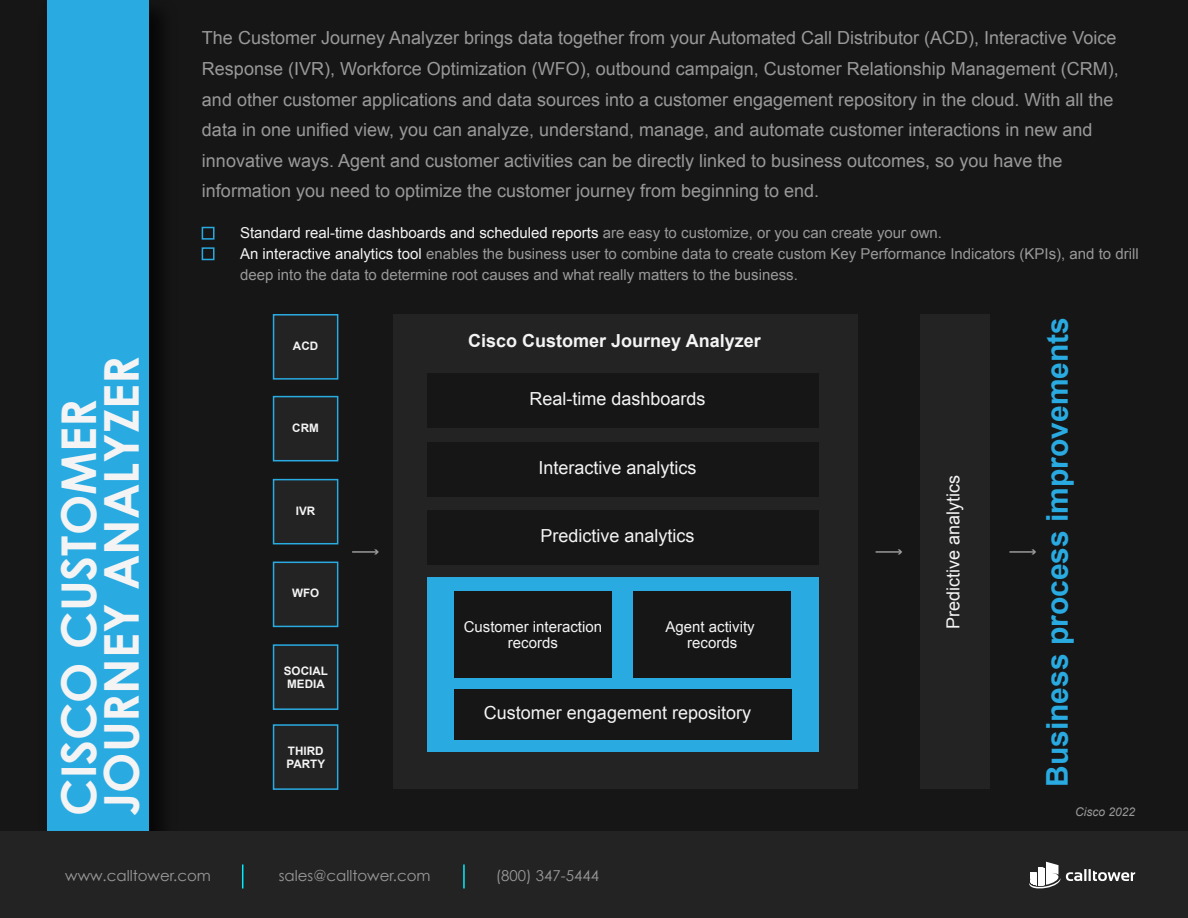
<style>
.page{position:relative;width:1188px;height:918px;background:#161616}
.page>*{position:absolute;margin:0;border:0;box-sizing:border-box;transform-origin:0 0}
.t1{font:700 48px/42.6px "Century Gothic";color:#f4f4f4}
.t2{font:700 30px "Arial";color:#29abe2}
.t3{font:18px/30.6px "Arial";color:#999}
.t4{font:18px "Arial";color:#f4f4f4}
.t5{font:700 18px "Arial";color:#f4f4f4}
.t6{font:15px/21.1px "Arial";color:#999}
.t7{font:15px "Century Gothic";color:#999}
.t8{font:15px/16px "Arial";color:#f4f4f4;text-align:center}
.t9{font:italic 12px "Arial";color:#999}
.t10{font:700 11.7px/13px "Arial";color:#f4f4f4}
.s1{color:#f4f4f4}
</style>
<div class="page">
<img style="left:47px;top:0;width:112px;height:831px">
<div style="left:48px;top:0;width:101px;height:869px;background:#29abe2"></div>
<div style="left:0;top:831px;width:1188px;height:87px;background:#232323"></div>
<svg style="left:1029px;top:862px;width:106px;height:27px"></svg>
<svg style="left:242px;top:864px;width:1px;height:24px"></svg>
<hr style="left:463px;top:864px;width:2px;height:24px;background:#00edfb">
<div style="left:202px;top:227px;width:13px;height:13px;border:2px solid #29abe2"></div>
<div style="left:202px;top:247px;width:13px;height:13px;border:2px solid #29abe2"></div>
<div style="left:273px;top:314px;width:65px;height:66px;background:#232323;border:2px solid #29abe2"></div>
<div style="left:273px;top:396px;width:65px;height:65px;background:#232323;border:2px solid #29abe2"></div>
<div style="left:273px;top:479px;width:65px;height:65px;background:#232323;border:2px solid #29abe2"></div>
<div style="left:273px;top:562px;width:65px;height:65px;background:#232323;border:2px solid #29abe2"></div>
<div style="left:273px;top:644px;width:65px;height:66px;background:#232323;border:2px solid #29abe2"></div>
<div style="left:273px;top:724px;width:65px;height:66px;background:#232323;border:2px solid #29abe2"></div>
<div style="left:393px;top:315px;width:465px;height:474px;background:#232323"></div>
<div style="left:920px;top:315px;width:70px;height:474px;background:#232323"></div>
<div style="left:427px;top:373px;width:392px;height:54px;background:#161616"></div>
<div style="left:427px;top:442px;width:392px;height:55px;background:#161616"></div>
<div style="left:427px;top:510px;width:392px;height:54px;background:#161616"></div>
<div style="left:427px;top:578px;width:392px;height:174px;background:#29abe2"></div>
<div style="left:454px;top:591px;width:158px;height:86px;background:#161616"></div>
<div style="left:454px;top:689px;width:337px;height:50px;background:#161616"></div>
<div style="left:633px;top:591px;width:158px;height:86px;background:#161616"></div>
<hr style="left:352px;top:551px;width:25px;height:2px;background:#999">
<svg style="left:374px;top:549px;width:5px;height:5px"></svg>
<hr style="left:876px;top:551px;width:25px;height:2px;background:#999">
<svg style="left:898px;top:549px;width:4px;height:5px"></svg>
<hr style="left:1009px;top:551px;width:25px;height:2px;background:#999">
<svg style="left:1031px;top:549px;width:5px;height:5px"></svg>
<h1 class="t1" style="left:55px;top:816px;width:461px;rotate:-90deg">CISCO CUSTOMER<br>JOURNEY ANALYZER</h1>
<p class="t3" style="left:202px;top:23px;width:918px">The Customer Journey Analyzer brings data together from your Automated Call Distributor (ACD), Interactive Voice Response (IVR), Workforce Optimization (WFO), outbound campaign, Customer Relationship Management (CRM), and other customer applications and data sources into a customer engagement repository in the cloud. With all the data in one unified view, you can analyze, understand, manage, and automate customer interactions in new and innovative ways. Agent and customer activities can be directly linked to business outcomes, so you have the information you need to optimize the customer journey from beginning to end.</p>
<p class="t6" style="left:240px;top:223px;width:900px"><span class="s1">Standard real-time dashboards and scheduled reports</span> are easy to customize, or you can create your own.<br><span class="s1">An interactive analytics tool</span> enables the business user to combine data to create custom Key Performance Indicators (KPIs), and to drill deep into the data to determine root causes and what really matters to the business.</p>
<p class="t10" style="left:293px;top:340px;width:27px">ACD</p>
<p class="t10" style="left:292px;top:422px;width:28px">CRM</p>
<p class="t10" style="left:296px;top:505px;width:21px">IVR</p>
<p class="t10" style="left:292px;top:587px;width:29px">WFO</p>
<p class="t10" style="left:284px;top:665px;width:46px">SOCIAL<br>MEDIA</p>
<p class="t10" style="left:286px;top:745px;width:40px">THIRD<br>PARTY</p>
<p class="t5" style="left:468px;top:329px;width:294px">Cisco Customer Journey Analyzer</p>
<p class="t4" style="left:529px;top:387px;width:178px">Real-time dashboards</p>
<p class="t4" style="left:538px;top:456px;width:160px">Interactive analytics</p>
<p class="t4" style="left:540px;top:524px;width:156px">Predictive analytics</p>
<p class="t8" style="left:464px;top:619px;width:140px">Customer interaction records</p>
<p class="t8" style="left:666px;top:619px;width:91px">Agent activity records</p>
<p class="t4" style="left:484px;top:701px;width:269px">Customer engagement repository</p>
<p class="t4" style="left:941px;top:629px;width:156px;rotate:-90deg">Predictive analytics</p>
<h2 class="t2" style="left:1037px;top:787px;width:472px;rotate:-90deg">Business process improvements</h2>
<p class="t9" style="left:1075px;top:804px;width:62px">Cisco 2022</p>
<p class="t7" style="left:65px;top:865px;width:147px">www.calltower.com</p>
<p class="t7" style="left:279px;top:865px;width:153px">sales@calltower.com</p>
<p class="t7" style="left:496px;top:865px;width:105px">(800) 347-5444</p>
</div>
